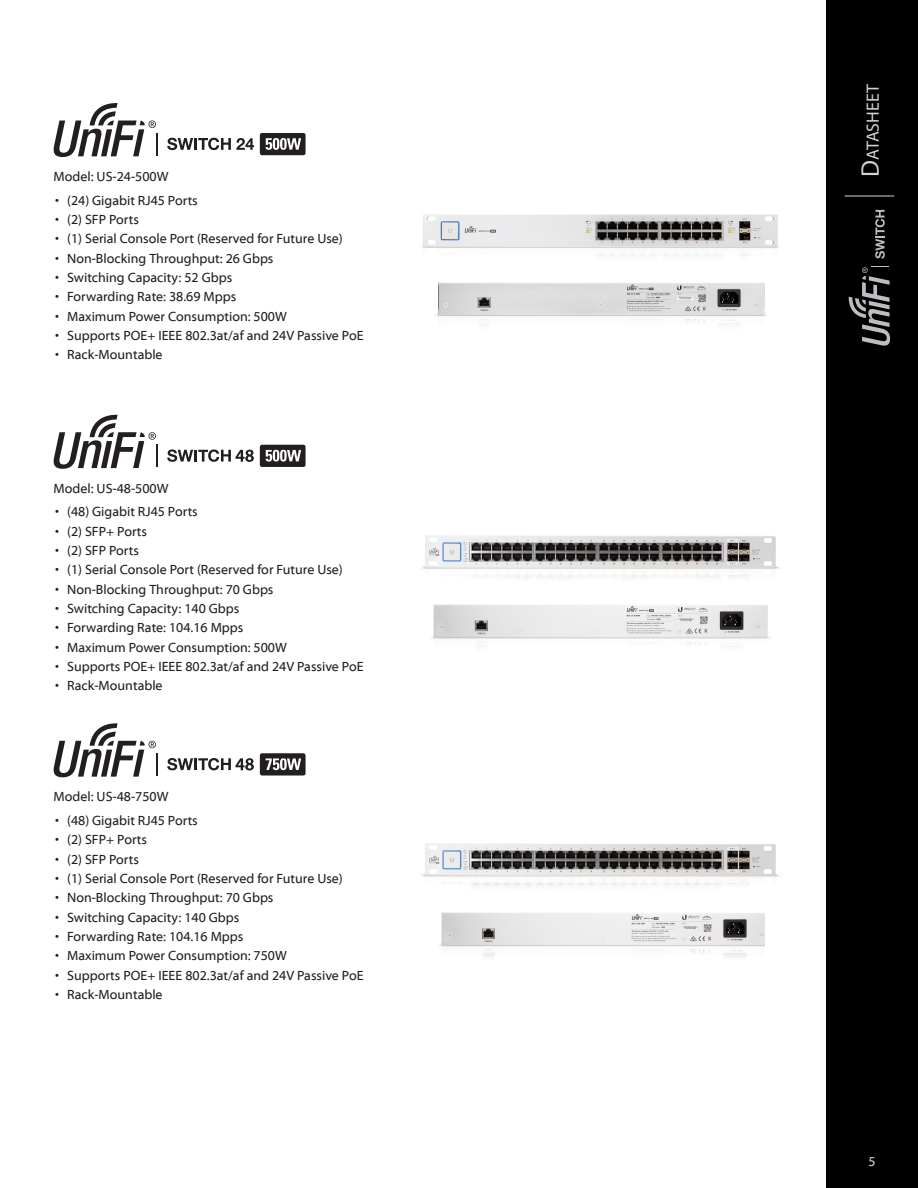
<style>
.page{position:relative;width:918px;height:1188px;background:#fff}
.page>*{position:absolute;margin:0;border:0;box-sizing:border-box;transform-origin:0 0}
.t1{font:17.85px "Myriad Pro";color:#d1d2d4}
.t2{font:13.5px "Myriad Web Pro";color:#231f20}
.t3{font:13.5px "Myriad Web Pro";color:#d1d2d4}
.s1{font-size:25.5px}
</style>
<div class="page">
<svg style="left:167px;top:138px;width:87px;height:12px"></svg>
<svg style="left:54px;top:103px;width:104px;height:54px"></svg>
<svg style="left:260px;top:133px;width:46px;height:22px"></svg>
<img style="left:422px;top:214px;width:357px;height:42px">
<img style="left:436px;top:282px;width:330px;height:43px">
<svg style="left:260px;top:445px;width:46px;height:22px"></svg>
<svg style="left:54px;top:415px;width:104px;height:54px"></svg>
<svg style="left:167px;top:449px;width:87px;height:13px"></svg>
<img style="left:422px;top:535px;width:357px;height:43px">
<img style="left:431px;top:604px;width:339px;height:41px">
<svg style="left:54px;top:723px;width:104px;height:54px"></svg>
<svg style="left:167px;top:758px;width:87px;height:12px"></svg>
<svg style="left:260px;top:753px;width:46px;height:23px"></svg>
<img style="left:422px;top:843px;width:357px;height:43px">
<img style="left:439px;top:913px;width:325px;height:44px">
<div style="left:826px;top:0;width:92px;height:1188px;background:#000001"></div>
<hr style="left:845px;top:196px;width:49px;height:1px;background:#d1d2d4">
<svg style="left:849px;top:266px;width:41px;height:80px"></svg>
<svg style="left:875px;top:210px;width:10px;height:49px"></svg>
<p class="t2" style="left:54px;top:169px;width:116px">Model: US-24-500W</p>
<p class="t2" style="left:55px;top:193px;width:144px">• (24) Gigabit RJ45 Ports</p>
<p class="t2" style="left:55px;top:212px;width:85px">• (2) SFP Ports</p>
<p class="t2" style="left:55px;top:232px;width:289px">• (1) Serial Console Port (Reserved for Future Use)</p>
<p class="t2" style="left:55px;top:251px;width:220px">• Non-Blocking Throughput: 26 Gbps</p>
<p class="t2" style="left:55px;top:270px;width:179px">• Switching Capacity: 52 Gbps</p>
<p class="t2" style="left:55px;top:290px;width:183px">• Forwarding Rate: 38.69 Mpps</p>
<p class="t2" style="left:55px;top:309px;width:233px">• Maximum Power Consumption: 500W</p>
<p class="t2" style="left:55px;top:328px;width:310px">• Supports POE+ IEEE 802.3at/af and 24V Passive PoE</p>
<p class="t2" style="left:55px;top:347px;width:109px">• Rack-Mountable</p>
<p class="t2" style="left:54px;top:481px;width:116px">Model: US-48-500W</p>
<p class="t2" style="left:55px;top:505px;width:144px">• (48) Gigabit RJ45 Ports</p>
<p class="t2" style="left:55px;top:524px;width:93px">• (2) SFP+ Ports</p>
<p class="t2" style="left:55px;top:543px;width:85px">• (2) SFP Ports</p>
<p class="t2" style="left:55px;top:563px;width:289px">• (1) Serial Console Port (Reserved for Future Use)</p>
<p class="t2" style="left:55px;top:582px;width:220px">• Non-Blocking Throughput: 70 Gbps</p>
<p class="t2" style="left:55px;top:601px;width:186px">• Switching Capacity: 140 Gbps</p>
<p class="t2" style="left:55px;top:621px;width:190px">• Forwarding Rate: 104.16 Mpps</p>
<p class="t2" style="left:55px;top:640px;width:233px">• Maximum Power Consumption: 500W</p>
<p class="t2" style="left:55px;top:659px;width:310px">• Supports POE+ IEEE 802.3at/af and 24V Passive PoE</p>
<p class="t2" style="left:55px;top:679px;width:109px">• Rack-Mountable</p>
<p class="t2" style="left:54px;top:789px;width:116px">Model: US-48-750W</p>
<p class="t2" style="left:55px;top:813px;width:144px">• (48) Gigabit RJ45 Ports</p>
<p class="t2" style="left:55px;top:833px;width:93px">• (2) SFP+ Ports</p>
<p class="t2" style="left:55px;top:852px;width:85px">• (2) SFP Ports</p>
<p class="t2" style="left:55px;top:871px;width:289px">• (1) Serial Console Port (Reserved for Future Use)</p>
<p class="t2" style="left:55px;top:890px;width:220px">• Non-Blocking Throughput: 70 Gbps</p>
<p class="t2" style="left:55px;top:910px;width:186px">• Switching Capacity: 140 Gbps</p>
<p class="t2" style="left:55px;top:929px;width:190px">• Forwarding Rate: 104.16 Mpps</p>
<p class="t2" style="left:55px;top:948px;width:233px">• Maximum Power Consumption: 750W</p>
<p class="t2" style="left:55px;top:968px;width:310px">• Supports POE+ IEEE 802.3at/af and 24V Passive PoE</p>
<p class="t2" style="left:55px;top:987px;width:109px">• Rack-Mountable</p>
<h1 class="t1" style="left:862px;top:177px;width:94px;rotate:-90deg"><span class="s1">D</span>atasheet</h1>
<p class="t3" style="left:869px;top:1154px;width:9px">5</p>
</div>
